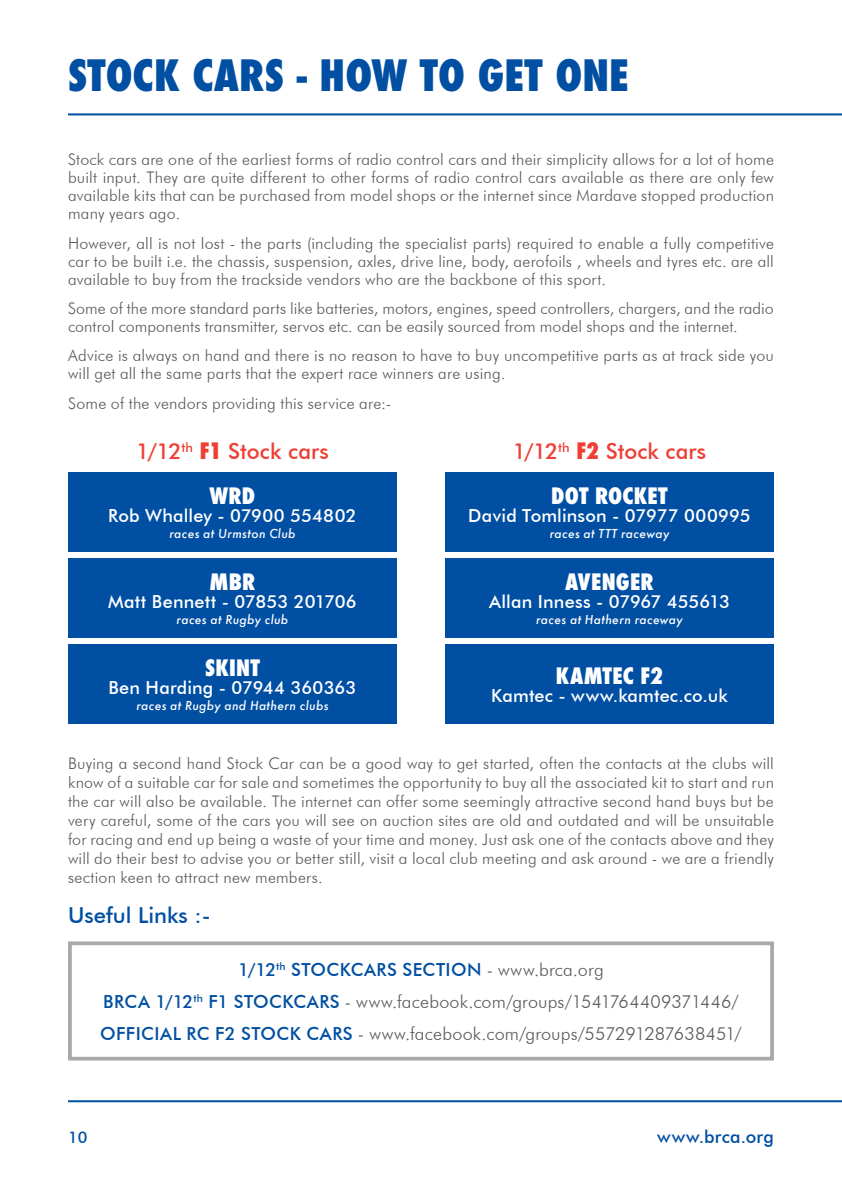
<style>
.page{position:relative;width:842px;height:1191px;background:#fff}
.page>*{position:absolute;margin:0;border:0;box-sizing:border-box;transform-origin:0 0}
.t1{font:800 condensed 42px "Futura";color:#004fa3}
.t2{font:800 condensed 22px "Futura";letter-spacing:.01em;color:#fff}
.t3{font:500 22px "Futura BT";color:#ef3e33}
.t4{font:500 22px "Futura BT";color:#004fa3}
.t5{font:300 18px/32px "Futura BT";letter-spacing:.005em;color:#58595b;text-align:center}
.t6{font:500 18px "Futura BT";letter-spacing:.01em;color:#fff}
.t7{font:500 18px "Futura BT";letter-spacing:.01em;color:#004fa3}
.t8{font:300 16px/18px "Futura BT";letter-spacing:.01em;color:#58595b;text-align:justify}
.t9{font:500 16px "Futura BT";color:#004fa3}
.t10{font:italic 500 12px "Futura";letter-spacing:.025em;color:#fff}
.s1{font-family:"Futura";font-weight:800;font-stretch:condensed}
.s2{font-weight:500;color:#004fa3}
</style>
<div class="page">
<hr style="left:68px;top:113px;width:774px;height:2px;background:#004fa3">
<hr style="left:68px;top:1100px;width:774px;height:2px;background:#004fa3">
<div style="left:68px;top:472px;width:329px;height:79px;background:#004fa3"></div>
<div style="left:445px;top:472px;width:329px;height:79px;background:#004fa3"></div>
<div style="left:68px;top:558px;width:329px;height:79px;background:#004fa3"></div>
<div style="left:445px;top:558px;width:329px;height:79px;background:#004fa3"></div>
<div style="left:68px;top:645px;width:329px;height:79px;background:#004fa3"></div>
<div style="left:445px;top:645px;width:329px;height:79px;background:#004fa3"></div>
<div style="left:68px;top:941px;width:706px;height:119px;border:4px solid #a7a9ac"></div>
<h1 class="t1" style="left:68px;top:47px;width:562px">STOCK CARS - HOW TO GET ONE</h1>
<p class="t8" style="left:68px;top:150px;width:707px">Stock cars are one of the earliest forms of radio control cars and their simplicity allows for a lot of home built input. They are quite different to other forms of radio control cars available as there are only few available kits that can be purchased from model shops or the internet since Mardave stopped production many years ago.</p>
<p class="t8" style="left:68px;top:234px;width:707px">However, all is not lost - the parts (including the specialist parts) required to enable a fully competitive car to be built i.e. the chassis, suspension, axles, drive line, body, aerofoils , wheels and tyres etc. are all available to buy from the trackside vendors who are the backbone of this sport.</p>
<p class="t8" style="left:68px;top:299px;width:707px">Some of the more standard parts like batteries, motors, engines, speed controllers, chargers, and the radio control components transmitter, servos etc. can be easily sourced from model shops and the internet.</p>
<p class="t8" style="left:68px;top:346px;width:707px">Advice is always on hand and there is no reason to have to buy uncompetitive parts as at track side you will get all the same parts that the expert race winners are using.</p>
<p class="t8" style="left:68px;top:394px;width:325px">Some of the vendors providing this service are:-</p>
<h2 class="t3" style="left:136px;top:438px;width:194px">1/12<sup>th</sup> <span class="s1">F1</span> Stock cars</h2>
<h2 class="t3" style="left:513px;top:438px;width:195px">1/12<sup>th</sup> <span class="s1">F2</span> Stock cars</h2>
<h2 class="t2" style="left:210px;top:480px;width:47px">WRD</h2>
<p class="t6" style="left:108px;top:504px;width:250px">Rob Whalley - 07900 554802</p>
<p class="t10" style="left:169px;top:525px;width:128px">races at Urmston Club</p>
<h2 class="t2" style="left:210px;top:567px;width:47px">MBR</h2>
<p class="t6" style="left:108px;top:591px;width:250px">Matt Bennett - 07853 201706</p>
<p class="t10" style="left:177px;top:611px;width:113px">races at Rugby club</p>
<h2 class="t2" style="left:205px;top:653px;width:56px">SKINT</h2>
<p class="t6" style="left:108px;top:677px;width:250px">Ben Harding - 07944 360363</p>
<p class="t10" style="left:136px;top:697px;width:194px">races at Rugby and Hathern clubs</p>
<h2 class="t2" style="left:551px;top:480px;width:118px">DOT ROCKET</h2>
<p class="t6" style="left:468px;top:504px;width:284px">David Tomlinson - 07977 000995</p>
<p class="t10" style="left:550px;top:525px;width:121px">races at TTT raceway</p>
<h2 class="t2" style="left:565px;top:567px;width:90px">AVENGER</h2>
<p class="t6" style="left:489px;top:591px;width:242px">Allan Inness - 07967 455613</p>
<p class="t10" style="left:536px;top:611px;width:148px">races at Hathern raceway</p>
<h2 class="t2" style="left:556px;top:661px;width:109px">KAMTEC F2</h2>
<p class="t6" style="left:491px;top:685px;width:238px">Kamtec - www.kamtec.co.uk</p>
<p class="t8" style="left:68px;top:754px;width:707px;line-height:19px">Buying a second hand Stock Car can be a good way to get started, often the contacts at the clubs will know of a suitable car for sale and sometimes the opportunity to buy all the associated kit to start and run the car will also be available. The internet can offer some seemingly attractive second hand buys but be very careful, some of the cars you will see on auction sites are old and outdated and will be unsuitable for racing and end up being a waste of your time and money. Just ask one of the contacts above and they will do their best to advise you or better still, visit a local club meeting and ask around - we are a friendly section keen to attract new members.</p>
<h2 class="t4" style="left:68px;top:901px;width:144px">Useful Links :-</h2>
<p class="t5" style="left:100px;top:953px;width:643px"><span class="s2">1/12</span><sup>th</sup> <span class="s2">STOCKCARS SECTION</span> - www.brca.org<br><span class="s2">BRCA 1/12</span><sup>th</sup> <span class="s2">F1 STOCKCARS</span> - www.facebook.com/groups/1541764409371446/<br><span class="s2">OFFICIAL RC F2 STOCK CARS</span> - www.facebook.com/groups/557291287638451/</p>
<p class="t9" style="left:68px;top:1127px;width:21px">10</p>
<p class="t7" style="left:657px;top:1125px;width:118px">www.brca.org</p>
</div>
